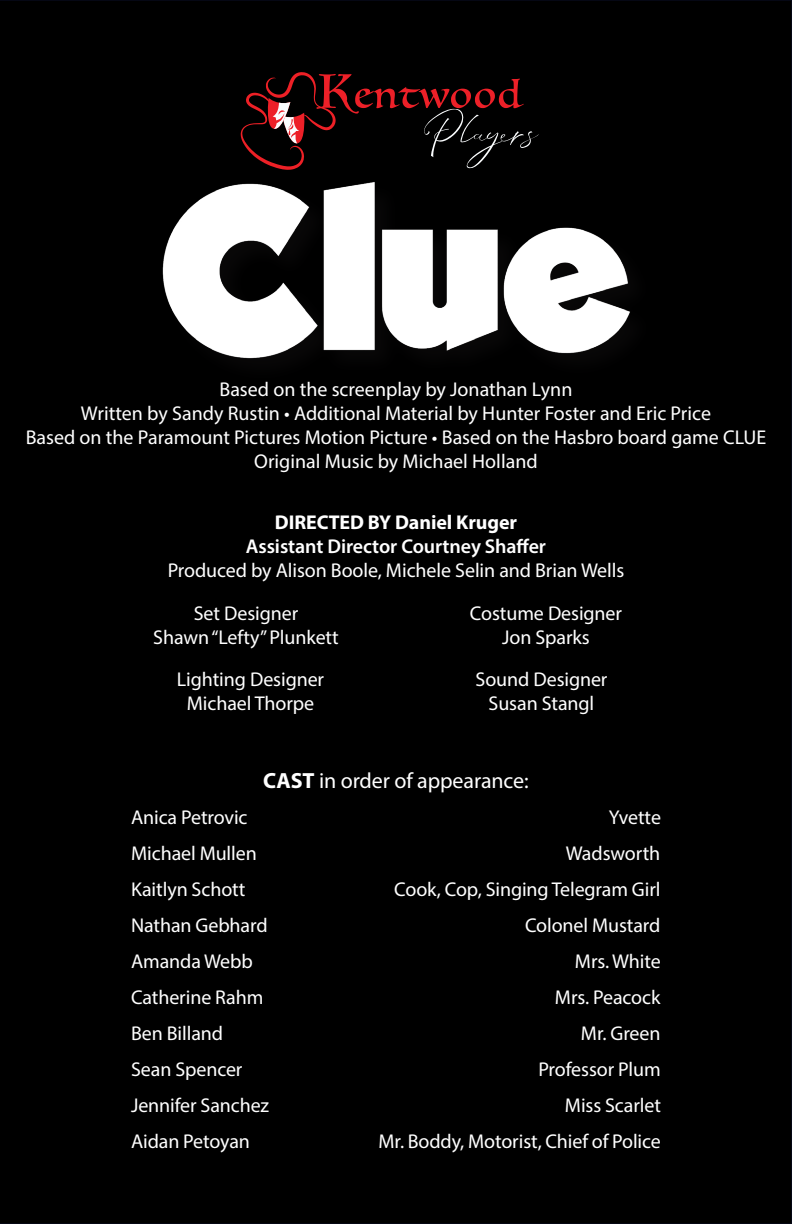
<style>
.page{position:relative;width:792px;height:1224px;background:#000}
.page>*{position:absolute;margin:0;border:0;box-sizing:border-box;transform-origin:0 0}
.t1{font:69.4px "Amanda Signature";letter-spacing:-.02em;color:#fbfdfe}
.t2{font:22px "Myriad Pro";letter-spacing:-.005em;color:#fff}
.t3{font:20px "Myriad Pro";letter-spacing:-.005em;color:#fff}
.t4{font:600 20px "Myriad Pro";letter-spacing:-.005em;color:#fff}
.t5{font:700 20px "Myriad Pro";letter-spacing:-.005em;color:#fff}
.s1{font-weight:700}
</style>
<div class="page">
<div style="left:160px;top:179px;width:496px;height:206px;background:#000"></div>
<img style="left:148px;top:148px;width:496px;height:223px">
<svg style="left:241px;top:72px;width:283px;height:98px;background:#1e0707"></svg>
<p class="t1" style="left:422px;top:101px;width:112px">Players</p>
<p class="t3" style="left:220px;top:377px;width:354px">Based on the screenplay by Jonathan Lynn</p>
<p class="t3" style="left:81px;top:401px;width:632px">Written by Sandy Rustin • Additional Material by Hunter Foster and Eric Price</p>
<p class="t3" style="left:26px;top:425px;width:742px">Based on the Paramount Pictures Motion Picture • Based on the Hasbro board game CLUE</p>
<p class="t3" style="left:254px;top:449px;width:285px">Original Music by Michael Holland</p>
<p class="t5" style="left:275px;top:509px;width:244px">DIRECTED BY Daniel Kruger</p>
<p class="t4" style="left:246px;top:533px;width:302px">Assistant Director Courtney Shaffer</p>
<p class="t3" style="left:168px;top:558px;width:458px">Produced by Alison Boole, Michele Selin and Brian Wells</p>
<p class="t3" style="left:194px;top:600px;width:106px">Set Designer</p>
<p class="t3" style="left:153px;top:624px;width:187px">Shawn “Lefty” Plunkett</p>
<p class="t3" style="left:177px;top:667px;width:149px">Lighting Designer</p>
<p class="t3" style="left:187px;top:691px;width:129px">Michael Thorpe</p>
<p class="t3" style="left:470px;top:600px;width:154px">Costume Designer</p>
<p class="t3" style="left:502px;top:624px;width:89px">Jon Sparks</p>
<p class="t3" style="left:475px;top:667px;width:134px">Sound Designer</p>
<p class="t3" style="left:489px;top:691px;width:107px">Susan Stangl</p>
<p class="t2" style="left:263px;top:767px;width:267px"><span class="s1">CAST</span> in order of appearance:</p>
<p class="t3" style="left:131px;top:805px;width:118px">Anica Petrovic</p>
<p class="t3" style="left:609px;top:805px;width:54px">Yvette</p>
<p class="t3" style="left:131px;top:841px;width:127px">Michael Mullen</p>
<p class="t3" style="left:566px;top:841px;width:96px">Wadsworth</p>
<p class="t3" style="left:131px;top:877px;width:116px">Kaitlyn Schott</p>
<p class="t3" style="left:394px;top:877px;width:268px">Cook, Cop, Singing Telegram Girl</p>
<p class="t3" style="left:131px;top:913px;width:138px">Nathan Gebhard</p>
<p class="t3" style="left:525px;top:913px;width:137px">Colonel Mustard</p>
<p class="t3" style="left:131px;top:949px;width:123px">Amanda Webb</p>
<p class="t3" style="left:575px;top:949px;width:88px">Mrs. White</p>
<p class="t3" style="left:131px;top:985px;width:134px">Catherine Rahm</p>
<p class="t3" style="left:555px;top:985px;width:107px">Mrs. Peacock</p>
<p class="t3" style="left:131px;top:1021px;width:94px">Ben Billand</p>
<p class="t3" style="left:581px;top:1021px;width:81px">Mr. Green</p>
<p class="t3" style="left:131px;top:1057px;width:113px">Sean Spencer</p>
<p class="t3" style="left:538px;top:1057px;width:124px">Professor Plum</p>
<p class="t3" style="left:131px;top:1093px;width:140px">Jennifer Sanchez</p>
<p class="t3" style="left:565px;top:1093px;width:98px">Miss Scarlet</p>
<p class="t3" style="left:131px;top:1129px;width:121px">Aidan Petoyan</p>
<p class="t3" style="left:378px;top:1129px;width:284px">Mr. Boddy, Motorist, Chief of Police</p>
</div>
